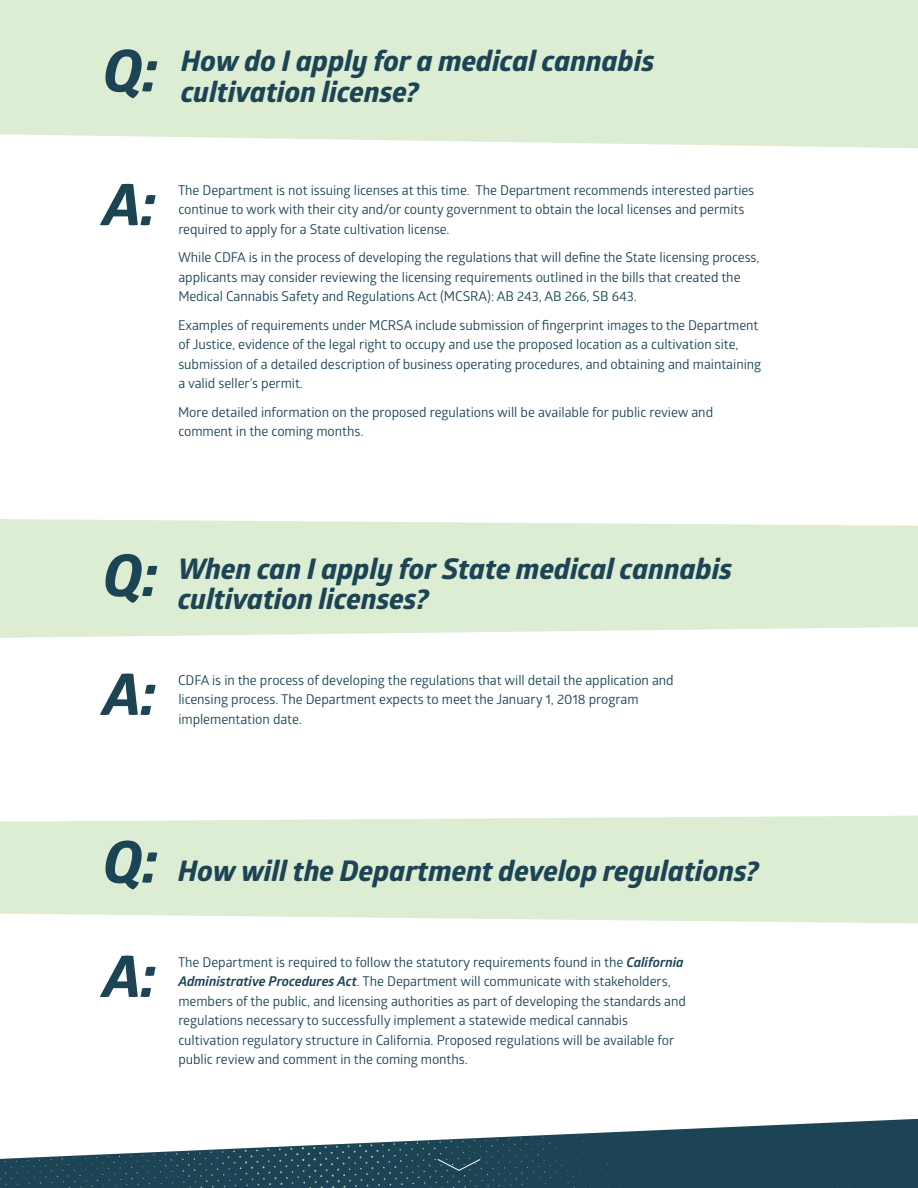
<style>
.page{position:relative;width:918px;height:1188px;background:#fff}
.page>*{position:absolute;margin:0;border:0;box-sizing:border-box;transform-origin:0 0}
.t1{font:italic 700 57.75px "Globerx";color:#1c4455}
.t2{font:italic 700 28.5px/30px "Globerx";color:#1c4455}
.t3{font:13.5px/19.5px "Glober";letter-spacing:-.005em;color:#1c4455}
.s1{font-size:57.75px}
.s2{font-weight:700;font-style:italic}
</style>
<div class="page">
<div style="left:0;top:0;width:918px;height:148px;background:#ddedd4"></div>
<svg style="left:0;top:519px;width:918px;height:119px;background:#dfeed7"></svg>
<svg style="left:0;top:816px;width:918px;height:107px;background:#dfeed6"></svg>
<svg style="left:0;top:1120px;width:917px;height:68px"></svg>
<h1 class="t1" style="left:103px;top:29px;width:56px">Q:</h1>
<h2 class="t2" style="left:181px;top:46px;width:475px">How do I apply for a medical cannabis cultivation license?</h2>
<h1 class="t1" style="left:103px;top:163px;width:55px">A:</h1>
<p class="t3" style="left:178px;top:180px;width:578px">The Department is not issuing licenses at this time. The Department recommends interested parties continue to work with their city and/or county government to obtain the local licenses and permits required to apply for a State cultivation license.</p>
<p class="t3" style="left:178px;top:247px;width:583px">While CDFA is in the process of developing the regulations that will define the State licensing process, applicants may consider reviewing the licensing requirements outlined in the bills that created the<br>Medical Cannabis Safety and Regulations Act (MCSRA): AB 243, AB 266, SB 643.</p>
<p class="t3" style="left:178px;top:315px;width:585px">Examples of requirements under MCRSA include submission of fingerprint images to the Department of Justice, evidence of the legal right to occupy and use the proposed location as a cultivation site, submission of a detailed description of business operating procedures, and obtaining and maintaining a valid seller’s permit.</p>
<p class="t3" style="left:178px;top:402px;width:537px">More detailed information on the proposed regulations will be available for public review and comment in the coming months.</p>
<h1 class="t1" style="left:103px;top:534px;width:56px">Q:</h1>
<h2 class="t2" style="left:178px;top:554px;width:556px">When can I apply for State medical cannabis cultivation licenses?</h2>
<h1 class="t1" style="left:103px;top:653px;width:55px">A:</h1>
<p class="t3" style="left:178px;top:669px;width:497px">CDFA is in the process of developing the regulations that will detail the application and licensing process. The Department expects to meet the January 1, 2018 program implementation date.</p>
<h2 class="t2" style="left:103px;top:856px;width:657px"><span class="s1">Q:</span> How will the Department develop regulations?</h2>
<h1 class="t1" style="left:103px;top:935px;width:55px">A:</h1>
<p class="t3" style="left:178px;top:952px;width:509px">The Department is required to follow the statutory requirements found in the <span class="s2">California Administrative Procedures Act</span>. The Department will communicate with stakeholders, members of the public, and licensing authorities as part of developing the standards and regulations necessary to successfully implement a statewide medical cannabis cultivation regulatory structure in California. Proposed regulations will be available for public review and comment in the coming months.</p>
</div>
